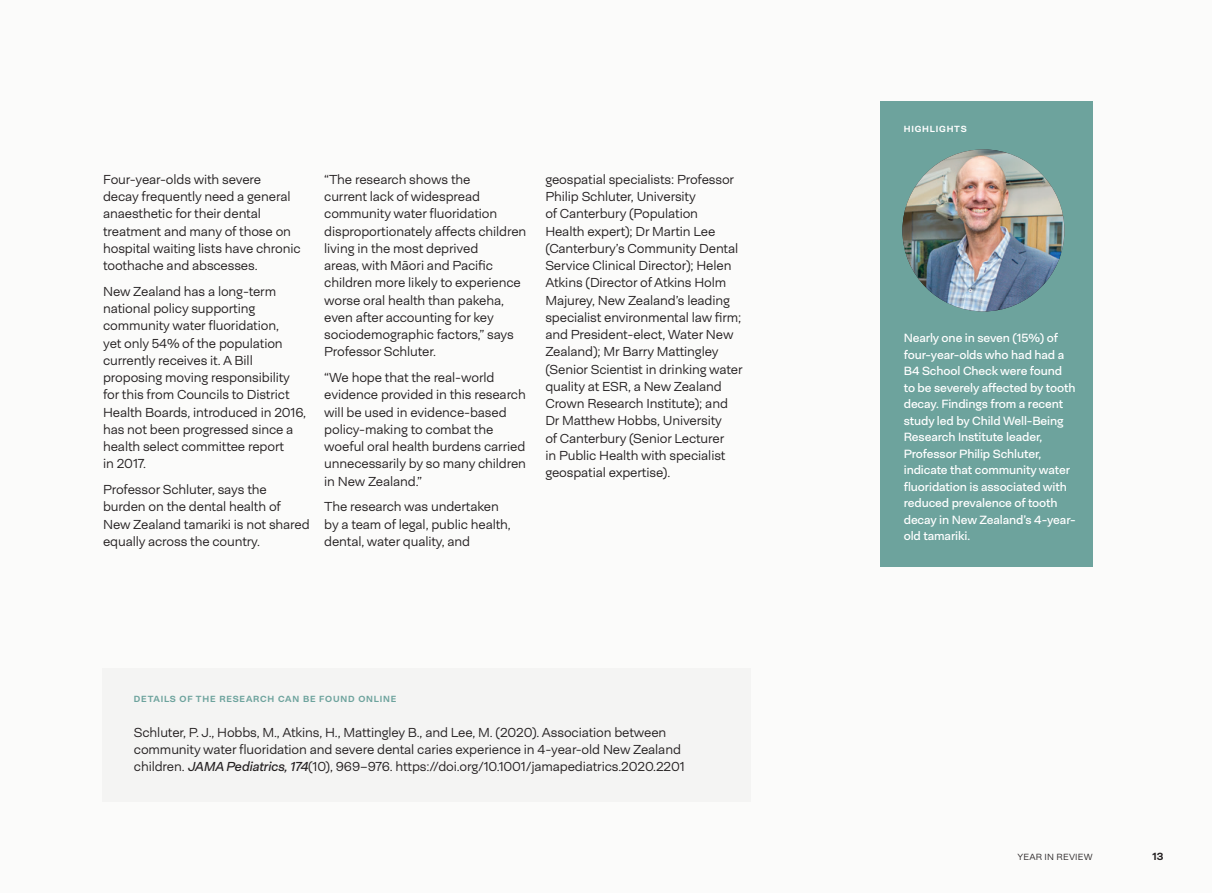
<style>
.page{position:relative;width:1212px;height:893px;background:#fbfbfa}
.page>*{position:absolute;margin:0;border:0;box-sizing:border-box;transform-origin:0 0}
.Body_Copy_-_blk_8_75{font:300 13.2px/17.2px "Neogrotesk Pro";letter-spacing:-.01em;color:#231f20}
.t1{font:12px/16.5px "Neogrotesk Pro";letter-spacing:-.01em;color:#fff}
.t2{font:700 10.5px "Neogrotesk Pro";color:#231f20}
.t3{font:700 9px "Neogrotesk Pro";letter-spacing:.09em;color:#6da39d}
.t4{font:300 9px "Neogrotesk Pro";letter-spacing:.02em;color:#231f20}
.t5{font:700 9px "Neogrotesk Pro";letter-spacing:.09em;color:#fff}
.s1{font-weight:400;font-style:italic}
</style>
<div class="page">
<div style="left:880px;top:101px;width:212px;height:465px;background:#6da39d"></div>
<img style="left:902px;top:149px;width:162px;height:162px;border-radius:81px">
<div style="left:102px;top:669px;width:648px;height:133px;background:#f4f4f3"></div>
<p class="Body_Copy_-_blk_8_75" style="left:103px;top:171px;width:199px">Four-year-olds with severe<br>decay frequently need a general anaesthetic for their dental treatment and many of those on hospital waiting lists have chronic toothache and abscesses.</p>
<p class="Body_Copy_-_blk_8_75" style="left:103px;top:283px;width:205px">New Zealand has a long-term national policy supporting community water fluoridation,<br>yet only 54% of the population currently receives it. A Bill proposing moving responsibility for this from Councils to District<br>Health Boards, introduced in 2016, has not been progressed since a health select committee report<br>in 2017.</p>
<p class="Body_Copy_-_blk_8_75" style="left:103px;top:481px;width:208px">Professor Schluter, says the burden on the dental health of<br>New Zealand tamariki is not shared equally across the country.</p>
<p class="Body_Copy_-_blk_8_75" style="left:324px;top:171px;width:204px">“The research shows the<br>current lack of widespread community water fluoridation disproportionately affects children living in the most deprived<br>areas, with Māori and Pacific children more likely to experience worse oral health than pakeha, even after accounting for key sociodemographic factors,” says<br>Professor Schluter.</p>
<p class="Body_Copy_-_blk_8_75" style="left:324px;top:369px;width:203px">“We hope that the real-world evidence provided in this research will be used in evidence-based policy-making to combat the woeful oral health burdens carried unnecessarily by so many children in New Zealand.”</p>
<p class="Body_Copy_-_blk_8_75" style="left:324px;top:498px;width:188px">The research was undertaken by a team of legal, public health, dental, water quality, and</p>
<p class="Body_Copy_-_blk_8_75" style="left:545px;top:171px;width:199px">geospatial specialists: Professor<br>Philip Schluter, University<br>of Canterbury (Population<br>Health expert); Dr Martin Lee (Canterbury’s Community Dental<br>Service Clinical Director); Helen<br>Atkins (Director of Atkins Holm<br>Majurey, New Zealand’s leading specialist environmental law firm; and President-elect, Water New<br>Zealand); Mr Barry Mattingley (Senior Scientist in drinking water quality at ESR, a New Zealand<br>Crown Research Institute); and<br>Dr Matthew Hobbs, University<br>of Canterbury (Senior Lecturer<br>in Public Health with specialist geospatial expertise).</p>
<p class="t3" style="left:134px;top:693px;width:264px">DETAILS OF THE RESEARCH CAN BE FOUND ONLINE</p>
<p class="Body_Copy_-_blk_8_75" style="left:134px;top:723px;width:552px">Schluter, P. J., Hobbs, M., Atkins, H., Mattingley B., and Lee, M. (2020). Association between community water fluoridation and severe dental caries experience in 4-year-old New Zealand children. <span class="s1">JAMA Pediatrics, 174</span>(10), 969–976. https://doi.org/10.1001/jamapediatrics.2020.2201</p>
<p class="t5" style="left:904px;top:123px;width:64px">HIGHLIGHTS</p>
<p class="t1" style="left:904px;top:330px;width:173px">Nearly one in seven (15%) of four-year-olds who had had a<br>B4 School Check were found to be severely affected by tooth decay. Findings from a recent study led by Child Well-Being<br>Research Institute leader,<br>Professor Philip Schluter, indicate that community water fluoridation is associated with reduced prevalence of tooth decay in New Zealand’s 4-year&shy;old tamariki.</p>
<p class="t4" style="left:1017px;top:851px;width:77px">YEAR IN REVIEW</p>
<p class="t2" style="left:1152px;top:849px;width:13px">13</p>
</div>
